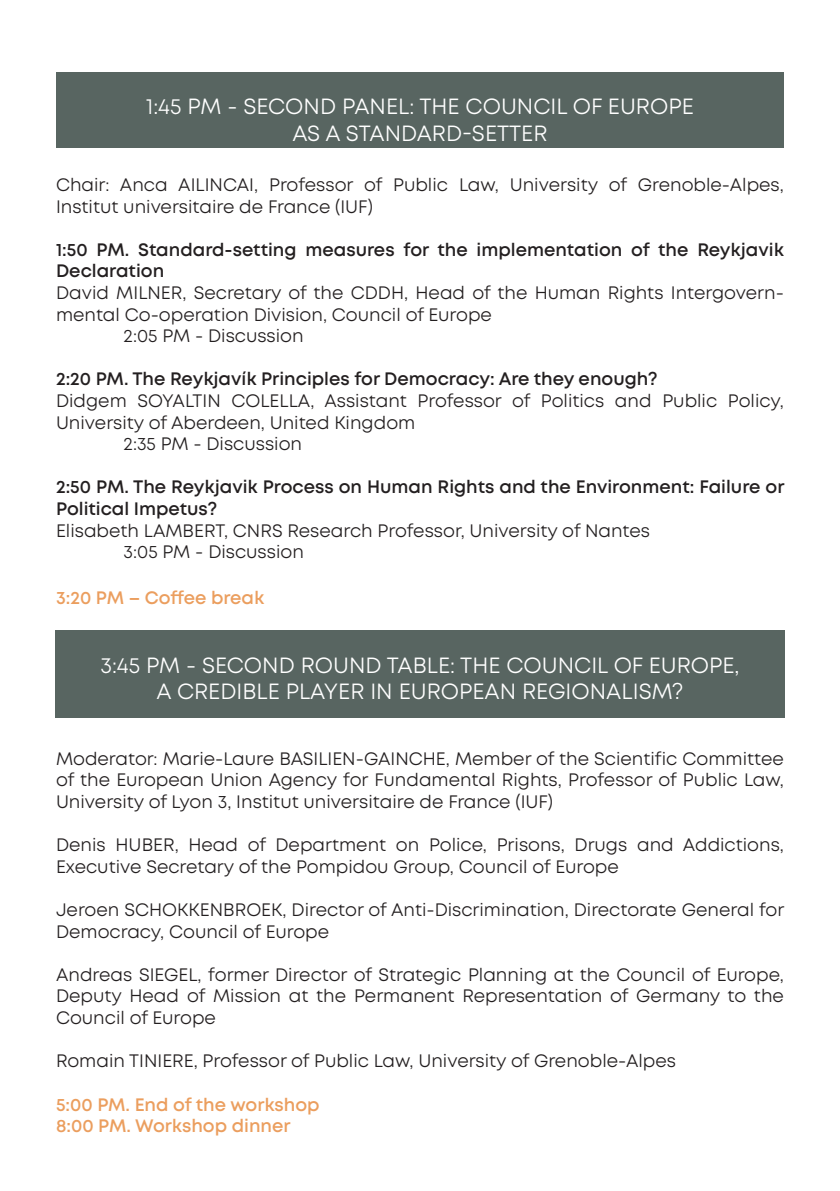
<style>
.page{position:relative;width:840px;height:1191px;background:#fff}
.page>*{position:absolute;margin:0;border:0;box-sizing:border-box;transform-origin:0 0}
.t1{font:22px "Mont";color:#fff}
.t2{font:18px/21.6px "Mont";color:#231f20}
.t3{font:600 18px/21.6px "Mont";color:#231f20}
.t4{font:600 18px "Mont";color:#eb9e5e}
</style>
<div class="page">
<div style="left:55px;top:630px;width:729px;height:88px;background:#586561"></div>
<div style="left:56px;top:72px;width:727px;height:76px;background:#586561"></div>
<p class="t1" style="left:146px;top:93px;width:548px">1:45 PM - SECOND PANEL: THE COUNCIL OF EUROPE</p>
<p class="t1" style="left:292px;top:119px;width:256px">AS A STANDARD-SETTER</p>
<p class="t2" style="left:56px;top:174px;width:729px">Chair: Anca AILINCAI, Professor of Public Law, University of Grenoble-Alpes,<br>Institut universitaire de France (IUF)</p>
<p class="t3" style="left:56px;top:239px;width:729px">1:50 PM. Standard-setting measures for the implementation of the Reykjavik<br>Declaration</p>
<p class="t2" style="left:56px;top:282px;width:729px">David MILNER, Secretary of the CDDH, Head of the Human Rights Intergovern&shy;mental Co-operation Division, Council of Europe</p>
<p class="t2" style="left:124px;top:325px;width:181px">2:05 PM - Discussion</p>
<p class="t3" style="left:56px;top:368px;width:602px">2:20 PM. The Reykjavík Principles for Democracy: Are they enough?</p>
<p class="t2" style="left:56px;top:390px;width:729px">Didgem SOYALTIN COLELLA, Assistant Professor of Politics and Public Policy,<br>University of Aberdeen, United Kingdom</p>
<p class="t2" style="left:124px;top:433px;width:180px">2:35 PM - Discussion</p>
<p class="t3" style="left:56px;top:476px;width:729px">2:50 PM. The Reykjavik Process on Human Rights and the Environment: Failure or<br>Political Impetus?</p>
<p class="t2" style="left:56px;top:520px;width:595px">Elisabeth LAMBERT, CNRS Research Professor, University of Nantes</p>
<p class="t2" style="left:124px;top:541px;width:182px">3:05 PM - Discussion</p>
<p class="t4" style="left:56px;top:586px;width:210px">3:20 PM – Coffee break</p>
<p class="t1" style="left:100px;top:651px;width:640px">3:45 PM - SECOND ROUND TABLE: THE COUNCIL OF EUROPE,</p>
<p class="t1" style="left:156px;top:678px;width:528px">A CREDIBLE PLAYER IN EUROPEAN REGIONALISM?</p>
<p class="t2" style="left:56px;top:748px;width:729px;text-align:justify">Moderator: Marie-Laure BASILIEN-GAINCHE, Member of the Scientific Committee of the European Union Agency for Fundamental Rights, Professor of Public Law, University of Lyon 3, Institut universitaire de France (IUF)</p>
<p class="t2" style="left:56px;top:834px;width:729px">Denis HUBER, Head of Department on Police, Prisons, Drugs and Addictions,<br>Executive Secretary of the Pompidou Group, Council of Europe</p>
<p class="t2" style="left:56px;top:899px;width:729px">Jeroen SCHOKKENBROEK, Director of Anti-Discrimination, Directorate General for<br>Democracy, Council of Europe</p>
<p class="t2" style="left:56px;top:964px;width:729px;text-align:justify">Andreas SIEGEL, former Director of Strategic Planning at the Council of Europe, Deputy Head of Mission at the Permanent Representation of Germany to the Council of Europe</p>
<p class="t2" style="left:56px;top:1050px;width:621px">Romain TINIERE, Professor of Public Law, University of Grenoble-Alpes</p>
<p class="t4" style="left:56px;top:1092px;width:265px">5:00 PM. End of the workshop</p>
<p class="t4" style="left:56px;top:1114px;width:236px">8:00 PM. Workshop dinner</p>
</div>
